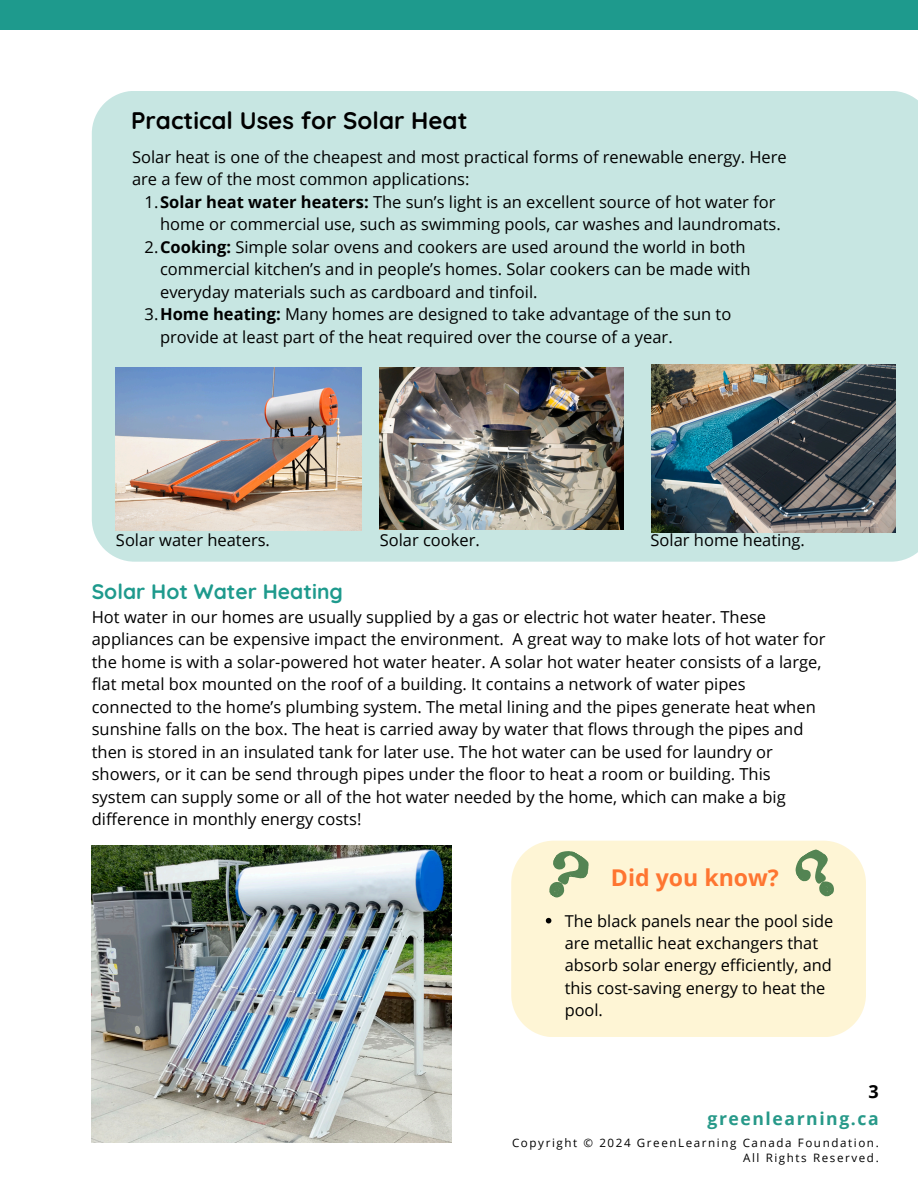
<style>
.page{position:relative;width:918px;height:1188px;background:#fff}
.page>*{position:absolute;margin:0;border:0;box-sizing:border-box;transform-origin:0 0}
.t1{font:700 24px "Quicksand";color:#000}
.t2{font:700 23.1px "Open Sans";color:#ff7531}
.t3{font:700 21px "Quicksand";color:#1e9a8d}
.t4{font:700 18px "Open Sans";color:#000}
.t5{font:700 17.55px "Open Sans";letter-spacing:.09em;color:#279989}
.t6{font:16.5px/22.5px "Open Sans";color:#000}
.t7{font:16.35px/22.4px "Open Sans";color:#000}
.t8{font:11.55px "Open Sans";letter-spacing:.14em;color:#000}
.s1{font-weight:700}
</style>
<div class="page">
<div style="left:0;top:0;width:918px;height:29px;background:#1e9a8d"></div>
<div style="left:92px;top:91px;width:826px;height:471px;background:#c7e6e2"></div>
<img style="left:116px;top:367px;width:245px;height:163px">
<img style="left:380px;top:368px;width:244px;height:162px">
<img style="left:651px;top:365px;width:244px;height:167px">
<img style="left:92px;top:846px;width:360px;height:297px">
<div style="left:511px;top:841px;width:355px;height:196px;background:#fef5d5"></div>
<svg style="left:789px;top:845px;width:57px;height:60px;background:#d9dcb9"></svg>
<svg style="left:546px;top:918px;width:5px;height:5px"></svg>
<svg style="left:537px;top:845px;width:57px;height:61px;background:#d8dcb8"></svg>
<h3 class="t1" style="left:131px;top:105px;width:338px">Practical Uses for Solar Heat</h3>
<p class="t6" style="left:132px;top:145px;width:656px">Solar heat is one of the cheapest and most practical forms of renewable energy. Here are a few of the most common applications:</p>
<h3 class="t6" style="left:160px;top:190px;width:622px;text-indent:-15px">1.<span class="s1">Solar heat water heaters:</span> The sun’s light is an excellent source of hot water for home or commercial use, such as swimming pools, car washes and laundromats.</h3>
<h3 class="t6" style="left:160px;top:235px;width:592px;text-indent:-15px">2.<span class="s1">Cooking:</span> Simple solar ovens and cookers are used around the world in both commercial kitchen’s and in people’s homes. Solar cookers can be made with everyday materials such as cardboard and tinfoil.</h3>
<p class="t6" style="left:160px;top:303px;width:573px;text-indent:-15px">3.<span class="s1">Home heating:</span> Many homes are designed to take advantage of the sun to provide at least part of the heat required over the course of a year.</p>
<p class="t6" style="left:116px;top:529px;width:156px">Solar water heaters.</p>
<p class="t6" style="left:380px;top:529px;width:102px">Solar cooker.</p>
<h1 class="t6" style="left:651px;top:529px;width:156px">Solar home heating.</h1>
<p class="t3" style="left:92px;top:578px;width:253px">Solar Hot Water Heating</p>
<p class="t6" style="left:92px;top:605px;width:735px">Hot water in our homes are usually supplied by a gas or electric hot water heater. These appliances can be expensive impact the environment. A great way to make lots of hot water for the home is with a solar-powered hot water heater. A solar hot water heater consists of a large, flat metal box mounted on the roof of a building. It contains a network of water pipes connected to the home’s plumbing system. The metal lining and the pipes generate heat when sunshine falls on the box. The heat is carried away by water that flows through the pipes and then is stored in an insulated tank for later use. The hot water can be used for laundry or showers, or it can be send through pipes under the floor to heat a room or building. This system can supply some or all of the hot water needed by the home, which can make a big difference in monthly energy costs!</p>
<p class="t2" style="left:611px;top:861px;width:170px">Did you know?</p>
<h2 class="t7" style="left:565px;top:909px;width:270px">The black panels near the pool side are metallic heat exchangers that absorb solar energy efficiently, and this cost-saving energy to heat the pool.</h2>
<p class="t4" style="left:868px;top:1078px;width:12px">3</p>
<h3 class="t8" style="left:512px;top:1134px;width:368px">Copyright © 2024 GreenLearning Canada Foundation.</h3>
<p class="t8" style="left:743px;top:1150px;width:137px">All Rights Reserved.</p>
<p class="t5" style="left:708px;top:1106px;width:173px">greenlearning.ca</p>
</div>
